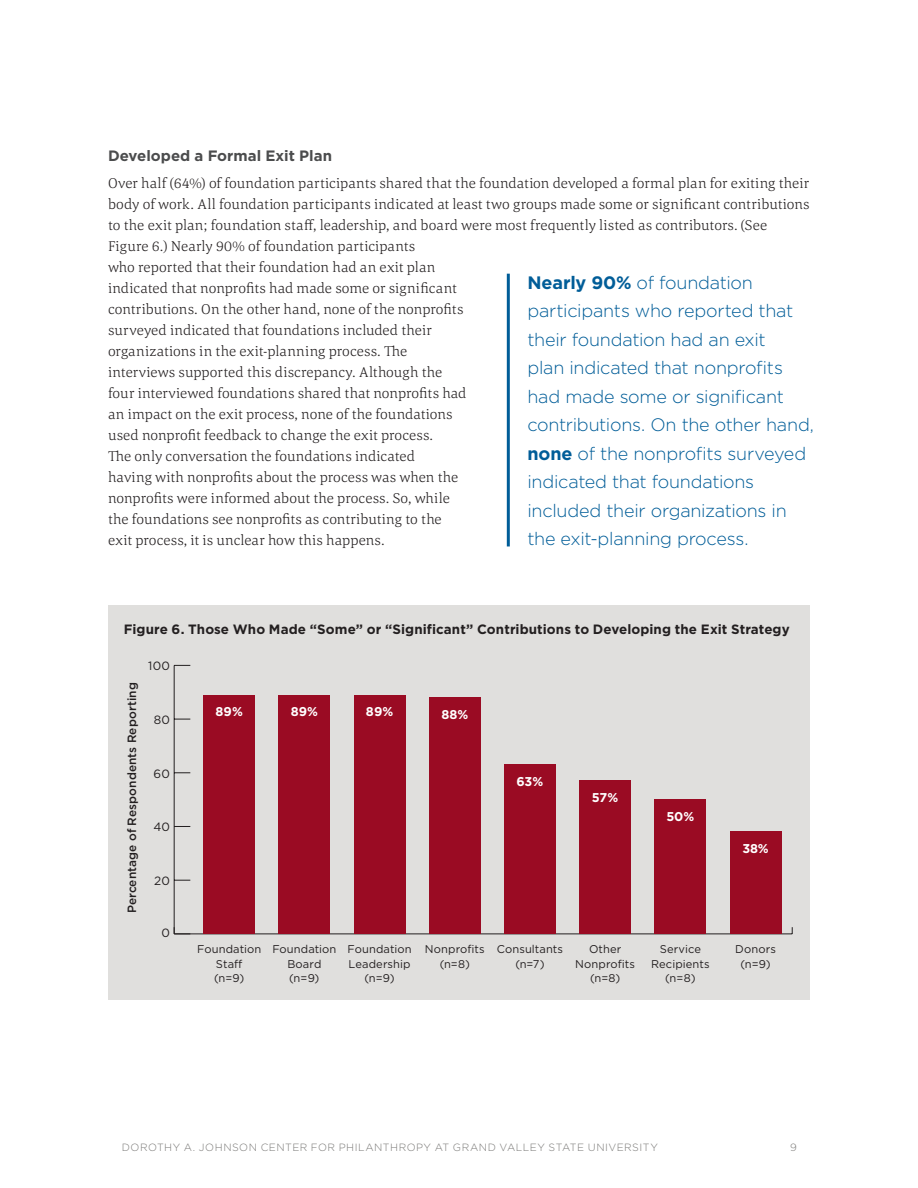
<style>
.page{position:relative;width:918px;height:1188px;background:#fff}
.page>*{position:absolute;margin:0;border:0;box-sizing:border-box;transform-origin:0 0}
.t1{font:300 18px/28.5px "Gotham";letter-spacing:-.015em;color:#005d98}
.t2{font:700 15px "Gotham";color:#4b4c4d}
.t3{font:300 14.7px/21px "Corda";letter-spacing:.01em;color:#231f20}
.t4{font:700 13.5px "Gotham";letter-spacing:.005em;color:#231f20}
.t5{font:700 12.75px "Gotham";color:#fff}
.t6{font:500 12px "Gotham";letter-spacing:.01em;color:#231f20}
.t7{font:12px "Gotham";letter-spacing:.015em;color:#231f20}
.t8{font:11.25px/14.2px "Gotham";letter-spacing:.01em;color:#231f20;text-align:center}
.t9{font:300 10.5px "Gotham";letter-spacing:.045em;color:#797876}
.s1{font-weight:700}
</style>
<div class="page">
<div style="left:108px;top:605px;width:702px;height:395px;background:#e0dfdd"></div>
<hr style="left:174px;top:934px;width:618px;height:1px;background:#231f20">
<hr style="left:174px;top:665px;width:1px;height:269px;background:#231f20">
<svg style="left:174px;top:927px;width:16px;height:8px"></svg>
<svg style="left:175px;top:880px;width:15px;height:1px"></svg>
<svg style="left:175px;top:826px;width:15px;height:1px"></svg>
<svg style="left:175px;top:772px;width:15px;height:1px"></svg>
<svg style="left:175px;top:719px;width:15px;height:1px"></svg>
<svg style="left:175px;top:665px;width:15px;height:1px"></svg>
<div style="left:730px;top:832px;width:51px;height:102px;background:#9a0b23"></div>
<div style="left:655px;top:800px;width:51px;height:134px;background:#9a0b23"></div>
<div style="left:579px;top:781px;width:52px;height:153px;background:#9a0b23"></div>
<div style="left:504px;top:765px;width:52px;height:169px;background:#9a0b23"></div>
<div style="left:429px;top:698px;width:52px;height:236px;background:#9a0b23"></div>
<div style="left:354px;top:695px;width:51px;height:239px;background:#9a0b23"></div>
<div style="left:279px;top:695px;width:51px;height:239px;background:#9a0b23"></div>
<div style="left:203px;top:695px;width:52px;height:239px;background:#9a0b23"></div>
<hr style="left:507px;top:274px;width:3px;height:272px;background:#005d98">
<p class="t2" style="left:108px;top:147px;width:226px">Developed a Formal Exit Plan</p>
<p class="t3" style="left:108px;top:172px;width:703px">Over half (64%) of foundation participants shared that the foundation developed a formal plan for exiting their body of work. All foundation participants indicated at least two groups made some or significant contributions to the exit plan; foundation staff, leadership, and board were most frequently listed as contributors. (See Figure 6.) Nearly 90% of foundation participants<br>who reported that their foundation had an exit plan<br>indicated that nonprofits had made some or significant<br>contributions. On the other hand, none of the nonprofits<br>surveyed indicated that foundations included their<br>organizations in the exit-planning process. The<br>interviews supported this discrepancy. Although the<br>four interviewed foundations shared that nonprofits had<br>an impact on the exit process, none of the foundations<br>used nonprofit feedback to change the exit process.<br>The only conversation the foundations indicated<br>having with nonprofits about the process was when the<br>nonprofits were informed about the process. So, while<br>the foundations see nonprofits as contributing to the<br>exit process, it is unclear how this happens.</p>
<p class="t1" style="left:527px;top:268px;width:288px"><span class="s1">Nearly 90%</span> of foundation participants who reported that their foundation had an exit<br>plan indicated that nonprofits had made some or significant contributions. On the other hand, <span class="s1">none</span> of the nonprofits surveyed indicated that foundations included their organizations in the exit-planning process.</p>
<p class="t4" style="left:124px;top:622px;width:667px">Figure 6. Those Who Made “Some” or “Significant” Contributions to Developing the Exit Strategy</p>
<p class="t6" style="left:124px;top:913px;width:233px;rotate:-90deg">Percentage of Respondents Reporting</p>
<p class="t7" style="left:148px;top:659px;width:23px">100</p>
<p class="t7" style="left:154px;top:712px;width:18px">80</p>
<p class="t7" style="left:154px;top:766px;width:18px">60</p>
<p class="t7" style="left:153px;top:819px;width:18px">40</p>
<p class="t7" style="left:154px;top:873px;width:17px">20</p>
<p class="t7" style="left:161px;top:925px;width:10px">0</p>
<p class="t5" style="left:216px;top:704px;width:29px">89%</p>
<p class="t5" style="left:291px;top:704px;width:29px">89%</p>
<p class="t5" style="left:366px;top:704px;width:29px">89%</p>
<p class="t5" style="left:441px;top:707px;width:28px">88%</p>
<p class="t5" style="left:517px;top:774px;width:28px">63%</p>
<p class="t5" style="left:592px;top:790px;width:28px">57%</p>
<p class="t5" style="left:666px;top:809px;width:29px">50%</p>
<p class="t5" style="left:742px;top:841px;width:28px">38%</p>
<p class="t8" style="left:197px;top:942px;width:66px">Foundation<br>Staff<br>(n=9)</p>
<p class="t8" style="left:272px;top:942px;width:66px">Foundation<br>Board (n=9)</p>
<p class="t8" style="left:348px;top:942px;width:66px">Foundation<br>Leadership (n=9)</p>
<p class="t8" style="left:425px;top:942px;width:61px">Nonprofits (n=8)</p>
<p class="t8" style="left:497px;top:942px;width:68px">Consultants (n=7)</p>
<p class="t8" style="left:575px;top:942px;width:61px">Other<br>Nonprofits (n=8)</p>
<p class="t8" style="left:651px;top:942px;width:60px">Service<br>Recipients (n=8)</p>
<p class="t8" style="left:735px;top:942px;width:42px">Donors (n=9)</p>
<p class="t9" style="left:122px;top:1141px;width:537px">DOROTHY A. JOHNSON CENTER FOR PHILANTHROPY AT GRAND VALLEY STATE UNIVERSITY</p>
<p class="t9" style="left:790px;top:1141px;width:8px">9</p>
</div>
